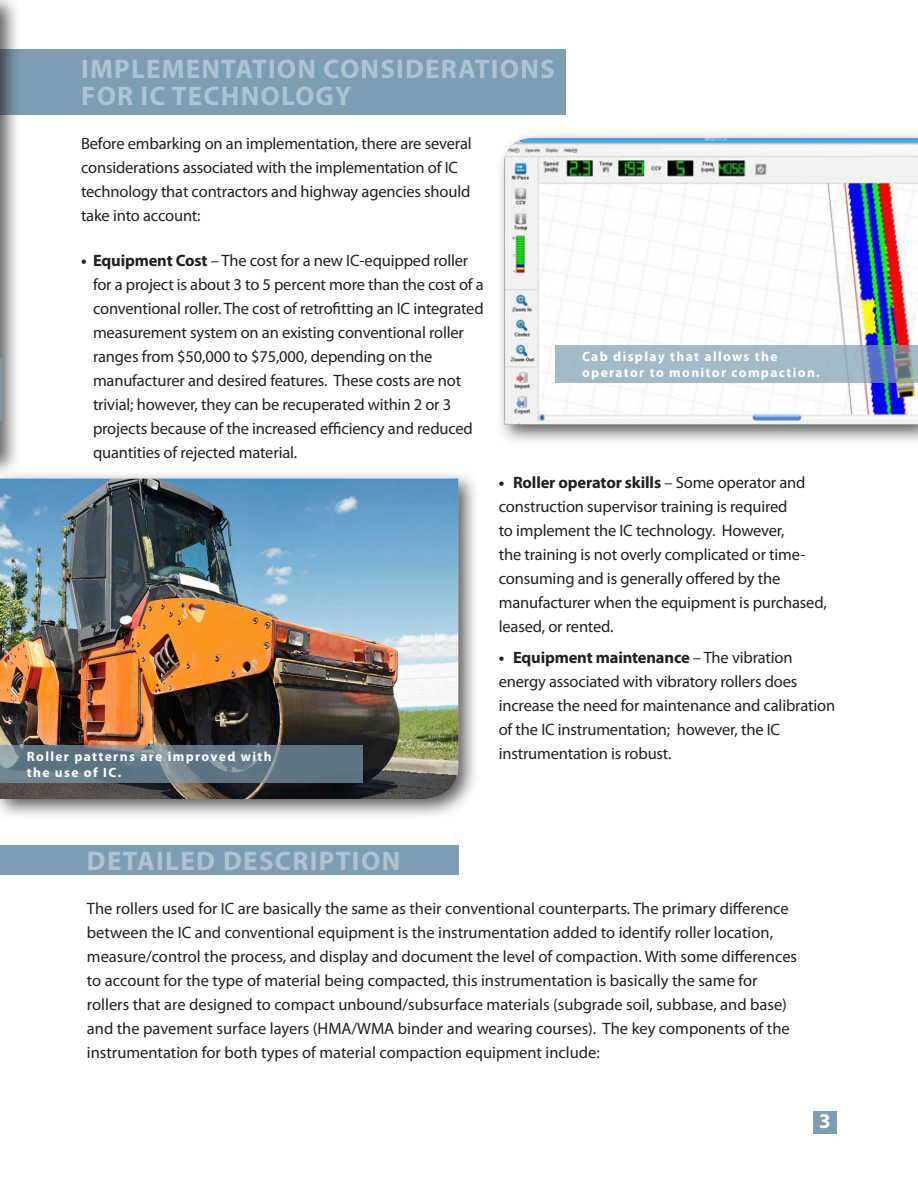
<style>
.page{position:relative;width:918px;height:1188px;background:#fff}
.page>*{position:absolute;margin:0;border:0;box-sizing:border-box;transform-origin:0 0}
.Body_text{font:700 27px/27px "Myriad Pro";letter-spacing:.045em;color:#afc4d2}
.t1{font:700 21px "Myriad Pro";color:#fff}
.Body_text-2{font:16.5px/24px "Myriad Pro";letter-spacing:-.01em;color:#231f20}
.t2{font:700 13.5px/16.2px "Myriad Pro";letter-spacing:.1em;color:#fff}
.s1{font-weight:700}
</style>
<div class="page">
<div style="left:0;top:845px;width:459px;height:29px;background:#7c9db2"></div>
<div style="left:0;top:49px;width:566px;height:65px;background:#7c9db2"></div>
<div style="left:813px;top:1112px;width:24px;height:22px;background:#7c9db2"></div>
<div style="left:496px;top:130px;width:422px;height:316px;background:#231f20;opacity:.75"></div>
<img style="left:504px;top:138px;width:414px;height:286px">
<div style="left:0;top:0;width:21px;height:478px;background:#231f20;opacity:.75"></div>
<hr style="left:0;top:358px;width:2px;height:63px;background:#7c9db2">
<svg style="left:555px;top:346px;width:363px;height:37px;background:#9bb2c3"></svg>
<div style="left:0;top:470px;width:480px;height:351px;background:#231f20;opacity:.75"></div>
<img style="left:0;top:479px;width:458px;height:320px">
<svg style="left:0;top:745px;width:363px;height:38px;background:#657b89"></svg>
<p class="Body_text" style="left:81px;top:55px;width:475px">IMPLEMENTATION CONSIDERATIONS<br>FOR IC TECHNOLOGY</p>
<p class="Body_text-2" style="left:81px;top:132px;width:392px">Before embarking on an implementation, there are several considerations associated with the implementation of IC technology that contractors and highway agencies should take into account:</p>
<p class="Body_text-2" style="left:93px;top:248px;width:392px;text-indent:-12px"><span class="s1">• Equipment Cost</span> – The cost for a new IC-equipped roller for a project is about 3 to 5 percent more than the cost of a conventional roller. The cost of retrofitting an IC integrated measurement system on an existing conventional roller ranges from $50,000 to $75,000, depending on the manufacturer and desired features. These costs are not trivial; however, they can be recuperated within 2 or 3 projects because of the increased efficiency and reduced quantities of rejected material.</p>
<p class="Body_text-2" style="left:499px;top:471px;width:330px"><span class="s1">• Roller operator skills</span> – Some operator and construction supervisor training is required<br>to implement the IC technology. However,<br>the training is not overly complicated or time&shy;consuming and is generally offered by the manufacturer when the equipment is purchased, leased, or rented.</p>
<p class="Body_text-2" style="left:499px;top:645px;width:338px"><span class="s1">• Equipment maintenance</span> – The vibration energy associated with vibratory rollers does increase the need for maintenance and calibration of the IC instrumentation; however, the IC instrumentation is robust.</p>
<p class="t2" style="left:582px;top:348px;width:239px">Cab display that allows the operator to monitor compaction.</p>
<p class="t2" style="left:27px;top:748px;width:246px">Roller patterns are improved with the use of IC.</p>
<p class="Body_text" style="left:87px;top:847px;width:315px">DETAILED DESCRIPTION</p>
<p class="Body_text-2" style="left:87px;top:897px;width:712px">The rollers used for IC are basically the same as their conventional counterparts. The primary difference between the IC and conventional equipment is the instrumentation added to identify roller location, measure/control the process, and display and document the level of compaction. With some differences to account for the type of material being compacted, this instrumentation is basically the same for rollers that are designed to compact unbound/subsurface materials (subgrade soil, subbase, and base) and the pavement surface layers (HMA/WMA binder and wearing courses). The key components of the instrumentation for both types of material compaction equipment include:</p>
<p class="t1" style="left:819px;top:1107px;width:13px">3</p>
</div>
